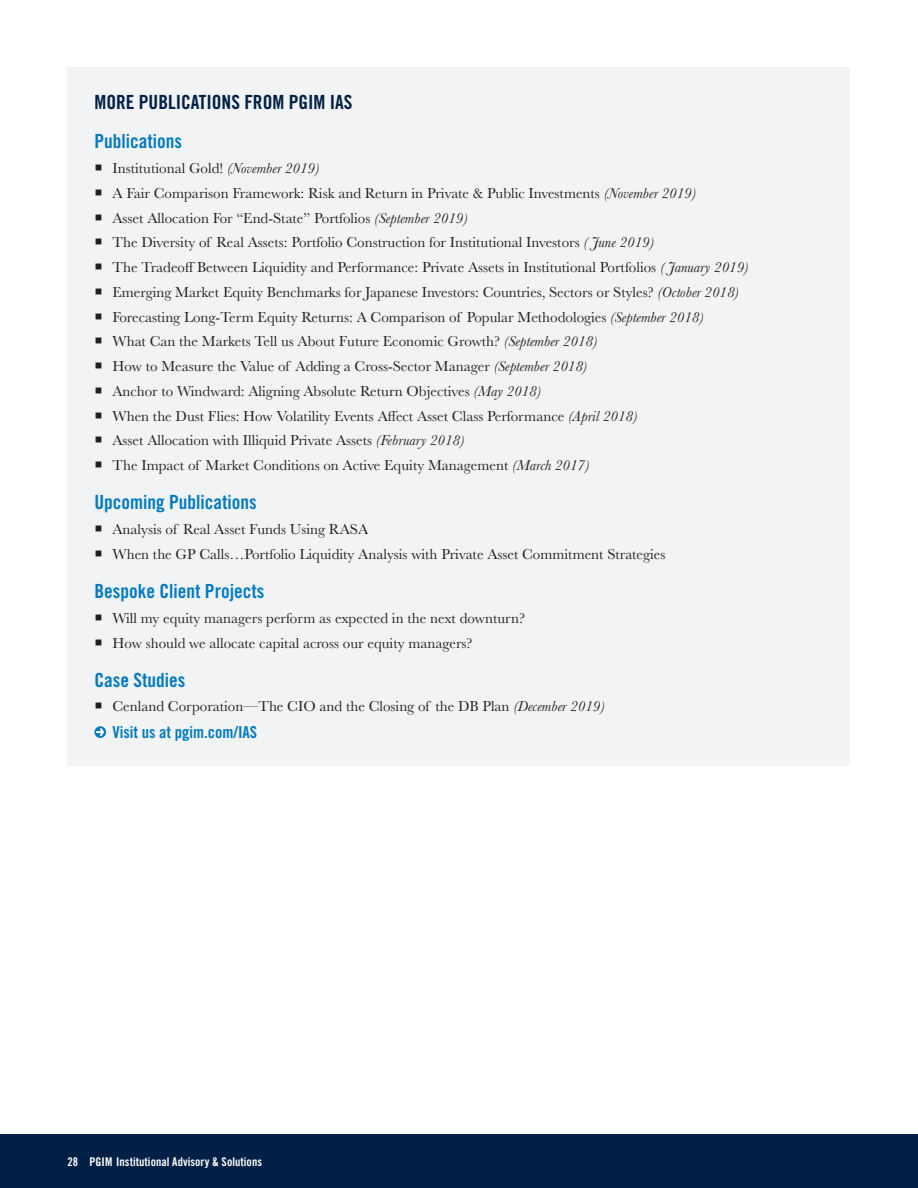
<style>
.page{position:relative;width:918px;height:1188px;background:#fff}
.page>*{position:absolute;margin:0;border:0;box-sizing:border-box;transform-origin:0 0}
.H3_Publications{font:19.5px "Trade Gothic LT Std Bd Cn 20";color:#007ac2}
.Headings_H2{font:19.5px "Trade Gothic LT Std Bd Cn 20";color:#002045}
.t1{font:16.5px "Trade Gothic LT Std Bd Cn 20";color:#007ac2}
.t2{font:15px "Baskerville";color:#231f20}
.t3{font:12px "Trade Gothic LT Std Bd Cn 20";letter-spacing:.005em;color:#fff}
.s1{font-style:italic}
</style>
<div class="page">
<div style="left:0;top:1134px;width:918px;height:54px;background:#002045"></div>
<div style="left:68px;top:68px;width:782px;height:698px;background:#f2f3f4"></div>
<svg style="left:94px;top:726px;width:12px;height:12px"></svg>
<svg style="left:97px;top:726px;width:8px;height:12px"></svg>
<h2 class="Headings_H2" style="left:94px;top:90px;width:260px">MORE PUBLICATIONS FROM PGIM IAS</h2>
<h3 class="H3_Publications" style="left:94px;top:130px;width:89px">Publications</h3>
<p class="t2" style="left:112px;top:159px;width:209px">Institutional Gold! <span class="s1">(November 2019)</span></p>
<p class="t2" style="left:112px;top:184px;width:585px">A Fair Comparison Framework: Risk and Return in Private &amp; Public Investments <span class="s1">(November 2019)</span></p>
<p class="t2" style="left:112px;top:208px;width:357px">Asset Allocation For “End-State” Portfolios <span class="s1">(September 2019)</span></p>
<p class="t2" style="left:112px;top:233px;width:543px">The Diversity of Real Assets: Portfolio Construction for Institutional Investors <span class="s1">( June 2019)</span></p>
<p class="t2" style="left:112px;top:258px;width:638px">The Tradeoff Between Liquidity and Performance: Private Assets in Institutional Portfolios <span class="s1">( January 2019)</span></p>
<p class="t2" style="left:112px;top:283px;width:628px">Emerging Market Equity Benchmarks for Japanese Investors: Countries, Sectors or Styles? <span class="s1">(October 2018)</span></p>
<p class="t2" style="left:112px;top:307px;width:593px">Forecasting Long-Term Equity Returns: A Comparison of Popular Methodologies <span class="s1">(September 2018)</span></p>
<p class="t2" style="left:112px;top:332px;width:487px">What Can the Markets Tell us About Future Economic Growth? <span class="s1">(September 2018)</span></p>
<p class="t2" style="left:112px;top:357px;width:476px">How to Measure the Value of Adding a Cross-Sector Manager <span class="s1">(September 2018)</span></p>
<p class="t2" style="left:112px;top:382px;width:430px">Anchor to Windward: Aligning Absolute Return Objectives <span class="s1">(May 2018)</span></p>
<p class="t2" style="left:112px;top:406px;width:527px">When the Dust Flies: How Volatility Events Affect Asset Class Performance <span class="s1">(April 2018)</span></p>
<p class="t2" style="left:112px;top:431px;width:354px">Asset Allocation with Illiquid Private Assets <span class="s1">(February 2018)</span></p>
<p class="t2" style="left:112px;top:456px;width:479px">The Impact of Market Conditions on Active Equity Management <span class="s1">(March 2017)</span></p>
<h3 class="H3_Publications" style="left:94px;top:491px;width:164px">Upcoming Publications</h3>
<p class="t2" style="left:112px;top:520px;width:257px">Analysis of Real Asset Funds Using RASA</p>
<p class="t2" style="left:112px;top:544px;width:554px">When the GP Calls…Portfolio Liquidity Analysis with Private Asset Commitment Strategies</p>
<h3 class="H3_Publications" style="left:94px;top:579px;width:171px">Bespoke Client Projects</h3>
<p class="t2" style="left:112px;top:608px;width:414px">Will my equity managers perform as expected in the next downturn?</p>
<p class="t2" style="left:112px;top:633px;width:362px">How should we allocate capital across our equity managers?</p>
<h3 class="H3_Publications" style="left:94px;top:668px;width:92px">Case Studies</h3>
<p class="t2" style="left:112px;top:697px;width:494px">Cenland Corporation—The CIO and the Closing of the DB Plan <span class="s1">(December 2019)</span></p>
<p class="t1" style="left:112px;top:722px;width:146px">Visit us at pgim.com/IAS</p>
<p class="t3" style="left:68px;top:1154px;width:196px">28 PGIM Institutional Advisory &amp; Solutions</p>
</div>
